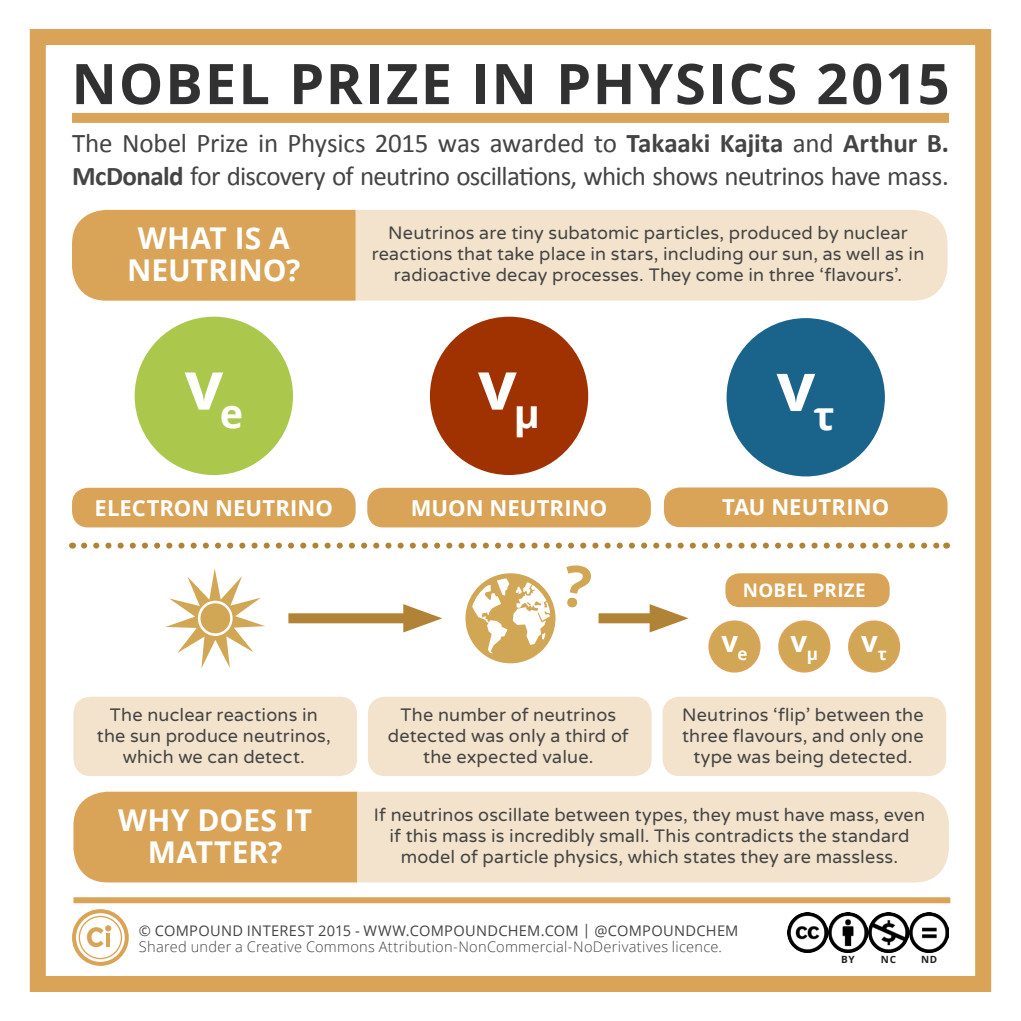
<style>
.page{position:relative;width:1021px;height:1021px;background:#fff}
.page>*{position:absolute;margin:0;border:0;box-sizing:border-box;transform-origin:0 0}
.t1{font:700 68px "Open Sans";color:#fff}
.t2{font:700 56px "Open Sans";letter-spacing:.035em;color:#323132}
.t3{font:700 30px "Open Sans";letter-spacing:.005em;color:#fff}
.t4{font:700 29.2px "Open Sans";color:#fff}
.t5{font:700 28px "Montserrat";color:#d9a457;scale:.9 1}
.t6{font:27px "Calibri";letter-spacing:-.02em;color:#444}
.t7{font:700 22px "Open Sans";letter-spacing:.005em;color:#fff}
.t8{font:700 18.8px "Open Sans";letter-spacing:.015em;color:#fff}
.t9{font:18px/21px "Varela Round";letter-spacing:.01em;color:#444;text-align:center}
.t10{font:300 14.6px "Open Sans";letter-spacing:.02em;color:#444}
.t11{font:14.6px "Open Sans";letter-spacing:.02em;color:#444}
.t12{font:700 10px "Open Sans";color:#231f20}
.s1{font-weight:700}
</style>
<div class="page">
<div style="left:30px;top:29px;width:961px;height:962px;border:16px solid #d9a457"></div>
<div style="left:72px;top:113px;width:876px;height:10px;background:#d9a457"></div>
<svg style="left:76px;top:913px;width:49px;height:48px"></svg>
<div style="left:72px;top:909px;width:57px;height:56px;border:4px solid #d9a457;border-radius:50%"></div>
<div style="left:79px;top:915px;width:43px;height:44px;border:1px solid #d9a457;border-radius:50%"></div>
<svg style="left:106px;top:925px;width:5px;height:6px"></svg>
<hr style="left:106px;top:932px;width:4px;height:14px;background:#d9a457">
<div style="left:73px;top:897px;width:877px;height:6px;background:#d9a457"></div>
<img style="left:787px;top:912px;width:161px;height:40px">
<div style="left:72px;top:488px;width:283px;height:39px;background:#d9a457;border-radius:16px"></div>
<div style="left:367px;top:488px;width:284px;height:39px;background:#d9a457;border-radius:16px"></div>
<div style="left:664px;top:487px;width:283px;height:40px;background:#d9a457;border-radius:16px"></div>
<div style="left:139px;top:321px;width:150px;height:150px;background:#abc74c;border-radius:50%"></div>
<div style="left:135px;top:317px;width:158px;height:158px;border:8px solid #abc74c;border-radius:50%"></div>
<div style="left:434px;top:321px;width:150px;height:150px;background:#a03100;border-radius:50%"></div>
<div style="left:430px;top:317px;width:158px;height:158px;border:8px solid #a03100;border-radius:50%"></div>
<div style="left:730px;top:322px;width:150px;height:150px;background:#1a648b;border-radius:50%"></div>
<div style="left:726px;top:318px;width:158px;height:158px;border:8px solid #1a648b;border-radius:50%"></div>
<div style="left:72px;top:210px;width:283px;height:90px;background:#d9a457"></div>
<div style="left:355px;top:210px;width:592px;height:90px;background:#f3e3cc"></div>
<svg style="left:165px;top:568px;width:100px;height:100px"></svg>
<div style="left:200px;top:603px;width:30px;height:30px;background:#d1a654;border-radius:50%"></div>
<div style="left:73px;top:696px;width:284px;height:80px;background:#f3e3cc;border-radius:17px"></div>
<div style="left:368px;top:696px;width:283px;height:80px;background:#f3e3cc;border-radius:17px"></div>
<div style="left:288px;top:613px;width:131px;height:10px;background:#b18336"></div>
<svg style="left:403px;top:604px;width:39px;height:28px"></svg>
<div style="left:662px;top:696px;width:284px;height:80px;background:#f3e3cc;border-radius:17px"></div>
<div style="left:709px;top:621px;width:50px;height:50px;background:#d1a654;border-radius:50%"></div>
<div style="left:708px;top:620px;width:52px;height:52px;border:3px solid #d9a457;border-radius:50%"></div>
<div style="left:779px;top:621px;width:50px;height:50px;background:#d1a654;border-radius:50%"></div>
<div style="left:778px;top:620px;width:52px;height:52px;border:3px solid #d9a457;border-radius:50%"></div>
<div style="left:849px;top:621px;width:49px;height:50px;background:#d1a654;border-radius:50%"></div>
<div style="left:848px;top:620px;width:52px;height:52px;border:3px solid #d9a457;border-radius:50%"></div>
<div style="left:73px;top:791px;width:284px;height:91px;background:#d9a457"></div>
<div style="left:357px;top:791px;width:591px;height:91px;background:#f3e3cc"></div>
<svg style="left:84px;top:542px;width:856px;height:6px"></svg>
<div style="left:725px;top:573px;width:164px;height:34px;background:#d9a457;border-radius:14px"></div>
<div style="left:598px;top:613px;width:68px;height:10px;background:#b18336"></div>
<svg style="left:649px;top:604px;width:39px;height:28px"></svg>
<svg style="left:465px;top:573px;width:91px;height:90px"></svg>
<p class="t2" style="left:71px;top:44px;width:879px">NOBEL PRIZE IN PHYSICS 2015</p>
<p class="t6" style="left:72px;top:126px;width:878px">The Nobel Prize in Physics 2015 was awarded to <span class="s1">Takaaki Kajita</span> and <span class="s1">Arthur B.</span></p>
<p class="t6" style="left:72px;top:159px;width:878px"><span class="s1">McDonald</span> for discovery of neutrino oscillations, which shows neutrinos have mass.</p>
<p class="t3" style="left:138px;top:217px;width:154px">WHAT IS A</p>
<p class="t3" style="left:127px;top:249px;width:175px">NEUTRINO?</p>
<p class="t9" style="left:372px;top:223px;width:554px">Neutrinos are tiny subatomic particles, produced by nuclear reactions that take place in stars, including our sun, as well as in radioactive decay processes. They come in three ‘flavours’.</p>
<p class="t1" style="left:184px;top:337px;width:60px">v<sub>e</sub></p>
<p class="t1" style="left:478px;top:337px;width:64px">v<sub>μ</sub></p>
<p class="t1" style="left:776px;top:338px;width:60px">v<sub>τ</sub></p>
<p class="t7" style="left:95px;top:492px;width:240px">ELECTRON NEUTRINO</p>
<p class="t7" style="left:411px;top:492px;width:198px">MUON NEUTRINO</p>
<p class="t7" style="left:722px;top:492px;width:168px">TAU NEUTRINO</p>
<p class="t8" style="left:743px;top:577px;width:124px">NOBEL PRIZE</p>
<p class="t4" style="left:721px;top:620px;width:28px">v<sub>e</sub></p>
<p class="t4" style="left:790px;top:620px;width:29px">v<sub>μ</sub></p>
<p class="t4" style="left:861px;top:620px;width:27px">v<sub>τ</sub></p>
<p class="t9" style="left:97px;top:704px;width:235px">The nuclear reactions in the sun produce neutrinos, which we can detect.</p>
<p class="t9" style="left:388px;top:704px;width:242px">The number of neutrinos detected was only a third of the expected value.</p>
<p class="t9" style="left:682px;top:704px;width:243px">Neutrinos ‘flip’ between the three flavours, and only one type was being detected.</p>
<p class="t3" style="left:118px;top:798px;width:195px">WHY DOES IT</p>
<p class="t3" style="left:148px;top:830px;width:136px">MATTER?</p>
<p class="t9" style="left:374px;top:805px;width:552px">If neutrinos oscillate between types, they must have mass, even if this mass is incredibly small. This contradicts the standard model of particle physics, which states they are massless.</p>
<p class="t5" style="left:86px;top:919px;width:21px">C</p>
<p class="t11" style="left:139px;top:920px;width:601px">© COMPOUND INTEREST 2015 - WWW.COMPOUNDCHEM.COM | @COMPOUNDCHEM</p>
<p class="t10" style="left:139px;top:936px;width:584px">Shared under a Creative Commons Attribution-NonCommercial-NoDerivatives licence.</p>
<p class="t12" style="left:841px;top:951px;width:15px">BY</p>
<p class="t12" style="left:880px;top:951px;width:17px">NC</p>
<p class="t12" style="left:921px;top:951px;width:18px">ND</p>
</div>
